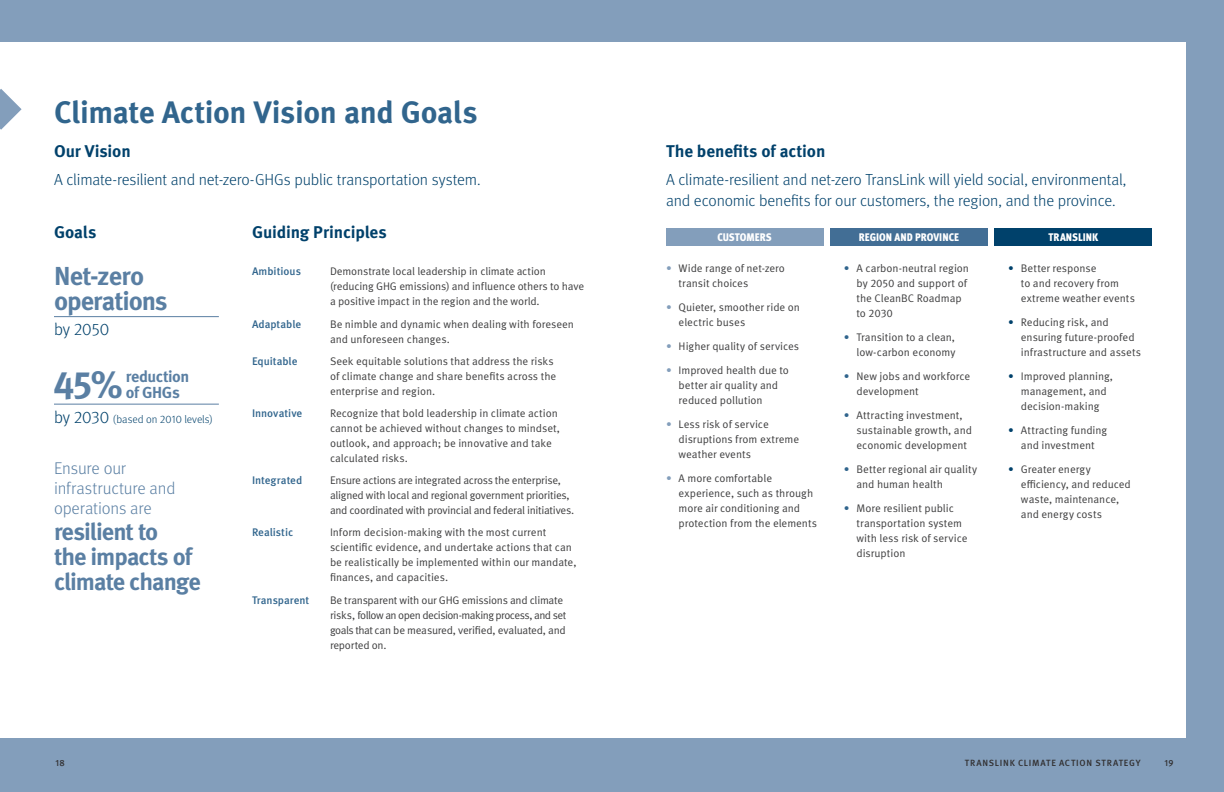
<style>
.page{position:relative;width:1224px;height:792px;background:#839ebb}
.page>*{position:absolute;margin:0;border:0;box-sizing:border-box;transform-origin:0 0}
.Paragraph_1-GREP_Sty{font:700 38.3px "Meta Pro";color:#5a7fa3}
.TL31_H3{font:700 31px "Meta Pro";letter-spacing:-.015em;color:#31658d}
.Paragraph_1-GREP_Sty-2{font:700 26px/25px "Meta Pro";letter-spacing:-.04em;color:#5a7fa3}
.Paragraph_1-GREP_Sty-3{font:700 24px/25px "Meta Pro";letter-spacing:-.04em;color:#5a7fa3}
.Paragraph_1-GREP_Sty-4{font:300 17px/20px "Meta OT";letter-spacing:-.01em;color:#5a7fa3}
.TL17_H5{font:700 17px "Meta Pro";letter-spacing:-.005em;color:#00416b}
.Paragraph_1-GREP_Sty-5{font:700 17px "Meta Pro";letter-spacing:-.01em;color:#00416b}
.Paragraph_1-GREP_Sty-6{font:300 17px "Meta OT";letter-spacing:-.015em;color:#00416b}
.Para_16pt_deck{font:300 16px/21px "Meta OT";letter-spacing:-.01em;color:#00416b}
.Paragraph_1-GREP_Sty-7{font:700 16px/15.5px "Meta Pro";letter-spacing:-.025em;color:#5a7fa3}
.Paragraph_1-GREP_Sty-8{font:11px/15px "Meta OT Norm";letter-spacing:-.005em;color:#3e3e3f}
.Paragraph_1-GREP_Sty-9{font:11px/15px "Meta OT Norm";letter-spacing:-.03em;color:#3e3e3f}
.Paragraph_1-GREP_Sty-10{font:500 11px "Meta Pro";color:#31658d}
.Paragraph_1-GREP_Sty-11{font:900 condensed 11px "Meta OT";color:#fff}
.Paragraph_1-GREP_Sty-12{font:300 11px "Meta OT";letter-spacing:-.01em;color:#00416b}
.t1{font:500 9px "Meta Pro";letter-spacing:.08em;color:#312f30}
.s1{font-size:17px}
.s2{color:#839ebb}
.s3{color:#31658d}
.s4{color:#00416b}
</style>
<div class="page">
<div style="left:0;top:42px;width:1186px;height:695px;background:#fff"></div>
<svg style="left:0;top:89px;width:22px;height:41px"></svg>
<hr style="left:54px;top:316px;width:165px;height:1px;background:#5a7fa3">
<hr style="left:54px;top:404px;width:165px;height:1px;background:#5a7fa3">
<div style="left:666px;top:228px;width:157px;height:17px;background:#839ebb"></div>
<div style="left:830px;top:228px;width:158px;height:17px;background:#426e95"></div>
<div style="left:995px;top:228px;width:157px;height:17px;background:#00416b"></div>
<h3 class="TL31_H3" style="left:54px;top:92px;width:425px">Climate Action Vision and Goals</h3>
<h5 class="TL17_H5" style="left:54px;top:140px;width:78px">Our Vision</h5>
<p class="Para_16pt_deck" style="left:54px;top:169px;width:428px">A climate-resilient and net-zero-GHGs public transportation system.</p>
<h5 class="TL17_H5" style="left:54px;top:221px;width:44px">Goals</h5>
<p class="Paragraph_1-GREP_Sty-2" style="left:54px;top:265px;width:115px">Net-zero operations</p>
<p class="Paragraph_1-GREP_Sty-6" style="left:54px;top:320px;width:57px">by 2050</p>
<p class="Paragraph_1-GREP_Sty" style="left:53px;top:360px;width:72px">45%</p>
<p class="Paragraph_1-GREP_Sty-7" style="left:126px;top:370px;width:65px">reduction of GHGs</p>
<p class="Paragraph_1-GREP_Sty-12" style="left:54px;top:413px;width:160px"><span class="s1">by 2030</span> (based on 2010 levels)</p>
<p class="Paragraph_1-GREP_Sty-4" style="left:54px;top:459px;width:123px">Ensure our infrastructure and operations are</p>
<p class="Paragraph_1-GREP_Sty-3" style="left:54px;top:520px;width:149px">resilient to<br>the impacts of climate change</p>
<p class="Paragraph_1-GREP_Sty-5" style="left:252px;top:221px;width:136px">Guiding Principles</p>
<p class="Paragraph_1-GREP_Sty-10" style="left:252px;top:265px;width:50px">Ambitious</p>
<p class="Paragraph_1-GREP_Sty-8" style="left:330px;top:264px;width:256px">Demonstrate local leadership in climate action (reducing GHG emissions) and influence others to have a positive impact in the region and the world.</p>
<p class="Paragraph_1-GREP_Sty-10" style="left:252px;top:317px;width:51px">Adaptable</p>
<p class="Paragraph_1-GREP_Sty-8" style="left:330px;top:316px;width:246px">Be nimble and dynamic when dealing with foreseen and unforeseen changes.</p>
<p class="Paragraph_1-GREP_Sty-10" style="left:252px;top:354px;width:47px">Equitable</p>
<p class="Paragraph_1-GREP_Sty-8" style="left:330px;top:354px;width:228px">Seek equitable solutions that address the risks of climate change and share benefits across the enterprise and region.</p>
<p class="Paragraph_1-GREP_Sty-10" style="left:252px;top:406px;width:52px">Innovative</p>
<p class="Paragraph_1-GREP_Sty-8" style="left:330px;top:406px;width:232px">Recognize that bold leadership in climate action cannot be achieved without changes to mindset, outlook, and approach; be innovative and take calculated risks.</p>
<p class="Paragraph_1-GREP_Sty-10" style="left:252px;top:473px;width:52px">Integrated</p>
<p class="Paragraph_1-GREP_Sty-9" style="left:330px;top:473px;width:246px">Ensure actions are integrated across the enterprise, aligned with local and regional government priorities, and coordinated with provincial and federal initiatives.</p>
<p class="Paragraph_1-GREP_Sty-10" style="left:252px;top:526px;width:43px">Realistic</p>
<p class="Paragraph_1-GREP_Sty-8" style="left:330px;top:525px;width:248px">Inform decision-making with the most current scientific evidence, and undertake actions that can be realistically be implemented within our mandate, finances, and capacities.</p>
<p class="Paragraph_1-GREP_Sty-10" style="left:252px;top:593px;width:59px">Transparent</p>
<p class="Paragraph_1-GREP_Sty-9" style="left:330px;top:592px;width:238px">Be transparent with our GHG emissions and climate risks, follow an open decision-making process, and set goals that can be measured, verified, evaluated, and reported on.</p>
<h5 class="TL17_H5" style="left:666px;top:140px;width:161px">The benefits of action</h5>
<p class="Para_16pt_deck" style="left:666px;top:169px;width:462px">A climate-resilient and net-zero TransLink will yield social, environmental, and economic benefits for our customers, the region, and the province.</p>
<p class="Paragraph_1-GREP_Sty-11" style="left:717px;top:230px;width:56px">CUSTOMERS</p>
<p class="Paragraph_1-GREP_Sty-8" style="left:679px;top:261px;width:108px;text-indent:-13px"><span class="s2">•</span> Wide range of net-zero transit choices</p>
<p class="Paragraph_1-GREP_Sty-8" style="left:679px;top:300px;width:123px;text-indent:-13px"><span class="s2">•</span> Quieter, smoother ride on electric buses</p>
<p class="Paragraph_1-GREP_Sty-8" style="left:666px;top:339px;width:135px"><span class="s2">•</span> Higher quality of services</p>
<p class="Paragraph_1-GREP_Sty-8" style="left:679px;top:363px;width:112px;text-indent:-13px"><span class="s2">•</span> Improved health due to better air quality and reduced pollution</p>
<p class="Paragraph_1-GREP_Sty-8" style="left:679px;top:417px;width:122px;text-indent:-13px"><span class="s2">•</span> Less risk of service disruptions from extreme weather events</p>
<p class="Paragraph_1-GREP_Sty-8" style="left:679px;top:471px;width:140px;text-indent:-13px"><span class="s2">•</span> A more comfortable experience, such as through more air conditioning and protection from the elements</p>
<p class="Paragraph_1-GREP_Sty-11" style="left:859px;top:230px;width:102px">REGION AND PROVINCE</p>
<p class="Paragraph_1-GREP_Sty-8" style="left:857px;top:261px;width:114px;text-indent:-13px"><span class="s3">•</span> A carbon-neutral region by 2050 and support of the CleanBC Roadmap to 2030</p>
<p class="Paragraph_1-GREP_Sty-8" style="left:844px;top:330px;width:113px;text-align:right"><span class="s3">•</span> Transition to a clean, low-carbon economy</p>
<p class="Paragraph_1-GREP_Sty-8" style="left:857px;top:369px;width:115px;text-indent:-13px"><span class="s3">•</span> New jobs and workforce development</p>
<p class="Paragraph_1-GREP_Sty-8" style="left:857px;top:408px;width:117px;text-indent:-13px"><span class="s3">•</span> Attracting investment, sustainable growth, and economic development</p>
<p class="Paragraph_1-GREP_Sty-8" style="left:857px;top:462px;width:122px;text-indent:-13px"><span class="s3">•</span> Better regional air quality and human health</p>
<p class="Paragraph_1-GREP_Sty-8" style="left:857px;top:501px;width:112px;text-indent:-13px"><span class="s3">•</span> More resilient public transportation system with less risk of service disruption</p>
<p class="Paragraph_1-GREP_Sty-11" style="left:1049px;top:230px;width:51px">TRANSLINK</p>
<p class="Paragraph_1-GREP_Sty-8" style="left:1021px;top:261px;width:116px;text-indent:-13px"><span class="s4">•</span> Better response<br>to and recovery from extreme weather events</p>
<p class="Paragraph_1-GREP_Sty-8" style="left:1021px;top:315px;width:122px;text-indent:-13px"><span class="s4">•</span> Reducing risk, and ensuring future-proofed infrastructure and assets</p>
<p class="Paragraph_1-GREP_Sty-8" style="left:1008px;top:369px;width:106px;text-align:center"><span class="s4">•</span> Improved planning, management, and decision-making</p>
<p class="Paragraph_1-GREP_Sty-8" style="left:1008px;top:423px;width:100px;text-align:center"><span class="s4">•</span> Attracting funding and investment</p>
<p class="Paragraph_1-GREP_Sty-8" style="left:1021px;top:462px;width:111px;text-indent:-13px"><span class="s4">•</span> Greater energy efficiency, and reduced waste, maintenance, and energy costs</p>
<p class="t1" style="left:55px;top:758px;width:11px">18</p>
<p class="t1" style="left:965px;top:758px;width:177px">TRANSLINK CLIMATE ACTION STRATEGY</p>
<p class="t1" style="left:1164px;top:758px;width:11px">19</p>
</div>
